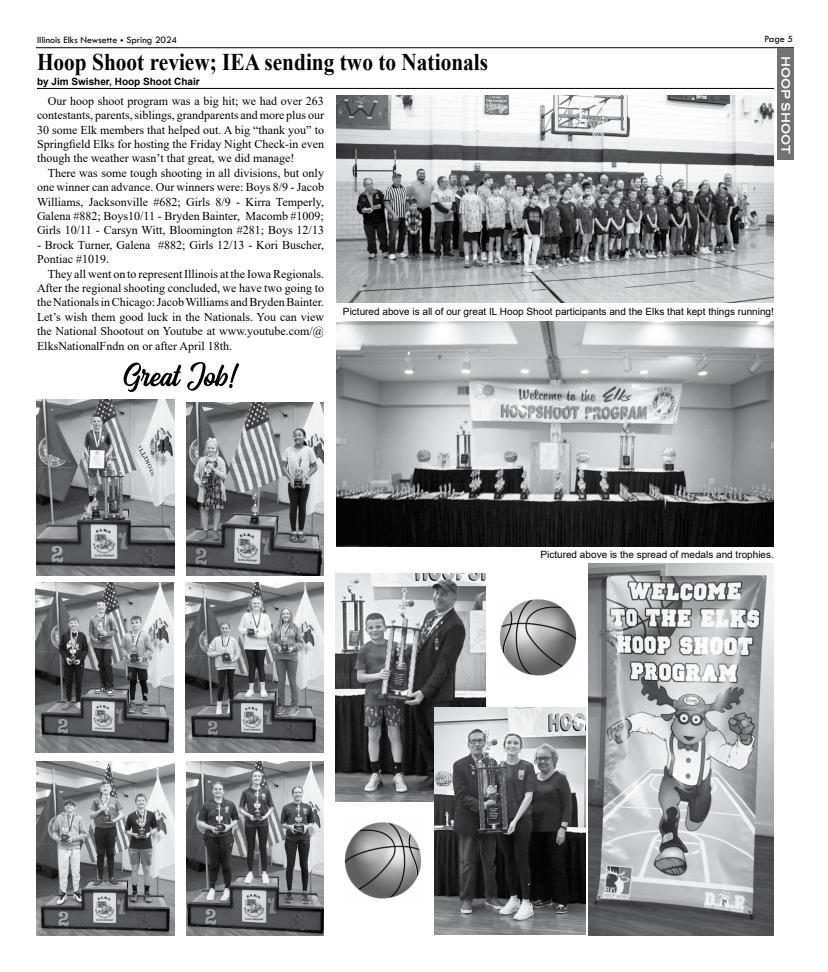
<style>
.page{position:relative;width:828px;height:972px;background:#fff}
.page>*{position:absolute;margin:0;border:0;box-sizing:border-box;transform-origin:0 0}
.t1{font:700 24px "Times New Roman";color:#000;scale:.89 1}
.t2{font:13px "Media Gothic";color:#fff}
.t3{font:12px/14.4px "Times New Roman";color:#000;text-align:justify}
.t4{font:10px "Arial";color:#000}
.t5{font:10px "Tw Cen";color:#000}
.t6{font:700 10px "Arial";color:#000}
</style>
<div class="page">
<hr style="left:36px;top:47px;width:758px;height:1px;background:#000">
<img style="left:336px;top:574px;width:150px;height:227px">
<img style="left:36px;top:582px;width:137px;height:170px">
<img style="left:186px;top:582px;width:137px;height:170px">
<img style="left:37px;top:761px;width:137px;height:175px">
<img style="left:186px;top:761px;width:138px;height:175px">
<img style="left:37px;top:400px;width:137px;height:175px">
<div style="left:777px;top:48px;width:17px;height:112px;background:#727272"></div>
<hr style="left:37px;top:88px;width:737px;height:1px;background:#000">
<img style="left:336px;top:322px;width:438px;height:225px">
<img style="left:336px;top:95px;width:438px;height:207px">
<svg style="left:124px;top:362px;width:115px;height:30px"></svg>
<img style="left:186px;top:403px;width:138px;height:172px">
<img style="left:589px;top:564px;width:185px;height:372px">
<img style="left:435px;top:707px;width:150px;height:228px">
<img style="left:344px;top:822px;width:78px;height:77px">
<img style="left:499px;top:599px;width:78px;height:77px">
<p class="t5" style="left:37px;top:34px;width:142px">Illinois Elks Newsette • Spring 2024</p>
<p class="t5" style="left:764px;top:33px;width:30px">Page 5</p>
<p class="t2" style="left:793px;top:56px;width:100px;rotate:90deg">HOOP SHOOT</p>
<h1 class="t1" style="left:37px;top:44px;width:508px">Hoop Shoot review; IEA sending two to Nationals</h1>
<p class="t6" style="left:37px;top:74px;width:164px">by Jim Swisher, Hoop Shoot Chair</p>
<p class="t3" style="left:37px;top:93px;width:289px;text-indent:11px">Our hoop shoot program was a big hit; we had over 263 contestants, parents, siblings, grandparents and more plus our 30 some Elk members that helped out. A big “thank you” to Springfield Elks for hosting the Friday Night Check-in even though the weather wasn’t that great, we did manage!</p>
<p class="t3" style="left:37px;top:165px;width:289px;text-indent:11px">There was some tough shooting in all divisions, but only one winner can advance. Our winners were: Boys 8/9 - Jacob Williams, Jacksonville #682; Girls 8/9 - Kirra Temperly, Galena #882; Boys10/11 - Bryden Bainter, Macomb #1009; Girls 10/11 - Carsyn Witt, Bloomington #281; Boys 12/13</p>
<p class="t3" style="left:37px;top:237px;width:289px">- Brock Turner, Galena #882; Girls 12/13 - Kori Buscher,<br>Pontiac #1019.</p>
<p class="t3" style="left:37px;top:266px;width:289px;text-indent:11px">They all went on to represent Illinois at the Iowa Regionals.<br>After the regional shooting concluded, we have two going to the Nationals in Chicago: Jacob Williams and Bryden Bainter.<br>Let’s wish them good luck in the Nationals. You can view the National Shootout on Youtube at www.youtube.com/@ ElksNationalFndn on or after April 18th.</p>
<p class="t4" style="left:343px;top:305px;width:432px">Pictured above is all of our great IL Hoop Shoot participants and the Elks that kept things running!</p>
<p class="t4" style="left:541px;top:548px;width:235px">Pictured above is the spread of medals and trophies.</p>
</div>
